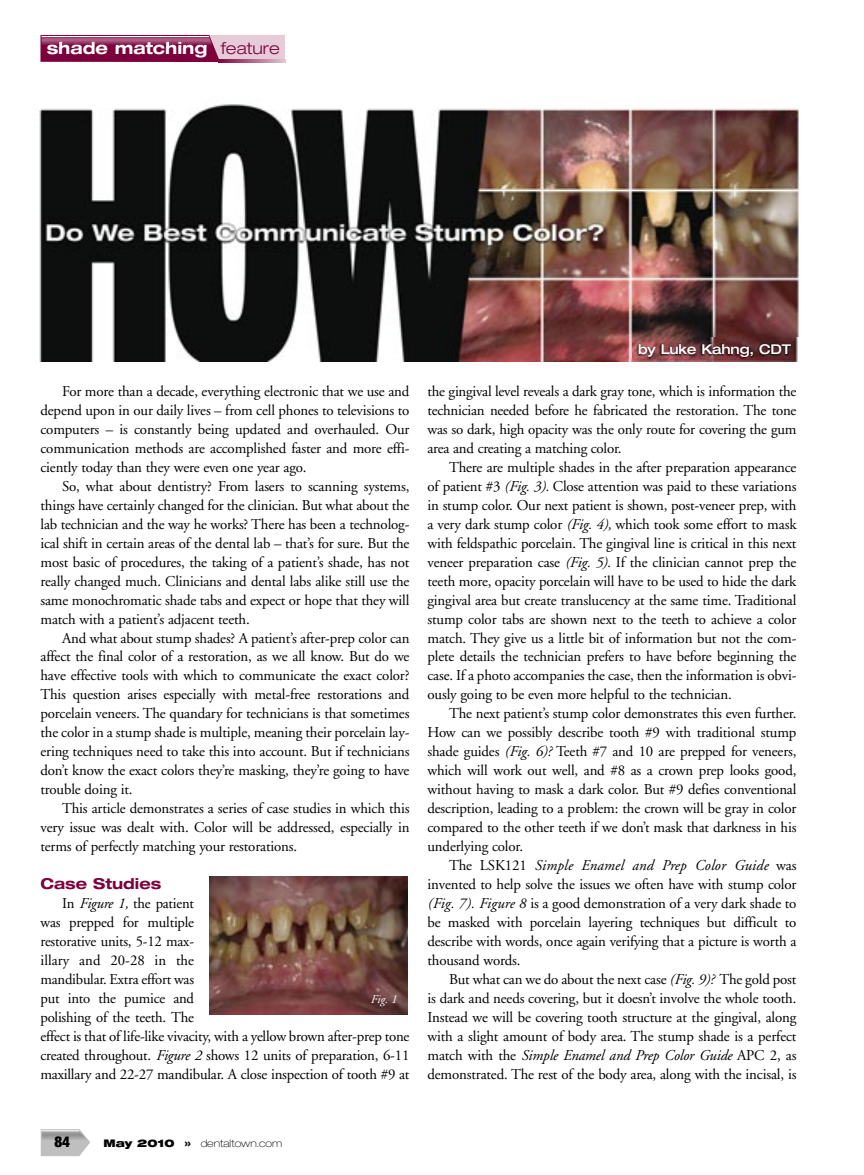
<style>
.page{position:relative;width:864px;height:1175px;background:#fff}
.page>*{position:absolute;margin:0;border:0;box-sizing:border-box;transform-origin:0 0}
.t1{font:700 expanded 16.5px "Helvetica Neue";color:#fff}
.t2{font:15px/18.9px "Adobe Garamond";letter-spacing:-.01em;color:#000;text-align:justify}
.t3{font:700 expanded 15px "Helvetica Neue";color:#7c003c}
.t4{font:900 condensed 15px "Helvetica Neue";color:#000}
.t5{font:500 expanded 13.5px "Helvetica Neue";letter-spacing:-.015em;color:#fff}
.t6{font:italic 12px "Adobe Garamond";color:#fff}
.t7{font:100 expanded 10.5px "Helvetica Neue";color:#000}
.s1{font-weight:300;color:#7c003c}
.s2{font-style:italic}
.s3{font-weight:900}
</style>
<div class="page">
<img style="left:39px;top:59px;width:761px;height:302px">
<svg style="left:40px;top:35px;width:245px;height:27px;background:#a44e77"></svg>
<img style="left:41px;top:36px;width:172px;height:11px">
<img style="left:47px;top:42px;width:157px;height:5px">
<svg style="left:219px;top:59px;width:66px;height:3px"></svg>
<hr style="left:42px;top:36px;width:167px;height:1px;background:#fff">
<svg style="left:41px;top:1129px;width:49px;height:27px"></svg>
<img style="left:42px;top:1130px;width:46px;height:11px">
<hr style="left:41px;top:1130px;width:38px;height:1px;background:#fff">
<img style="left:209px;top:876px;width:199px;height:138px">
<img style="left:633px;top:337px;width:167px;height:25px">
<p class="t1" style="left:47px;top:42px;width:235px">shade matching <span class="s1">feature</span></p>
<p class="t2" style="left:40px;top:383px;width:371px;text-indent:22px">For more than a decade, everything electronic that we use and depend upon in our daily lives – from cell phones to televisions to computers – is constantly being updated and overhauled. Our communication methods are accomplished faster and more effi&shy;ciently today than they were even one year ago.</p>
<p class="t2" style="left:40px;top:478px;width:371px;text-indent:22px">So, what about dentistry? From lasers to scanning systems, things have certainly changed for the clinician. But what about the lab technician and the way he works? There has been a technolog&shy;ical shift in certain areas of the dental lab – that’s for sure. But the most basic of procedures, the taking of a patient’s shade, has not really changed much. Clinicians and dental labs alike still use the same monochromatic shade tabs and expect or hope that they will match with a patient’s adjacent teeth.</p>
<p class="t2" style="left:40px;top:629px;width:371px;text-indent:22px">And what about stump shades? A patient’s after-prep color can affect the final color of a restoration, as we all know. But do we have effective tools with which to communicate the exact color?<br>This question arises especially with metal-free restorations and porcelain veneers. The quandary for technicians is that sometimes the color in a stump shade is multiple, meaning their porcelain lay&shy;ering techniques need to take this into account. But if technicians don’t know the exact colors they’re masking, they’re going to have trouble doing it.</p>
<p class="t2" style="left:40px;top:800px;width:370px;text-indent:22px">This article demonstrates a series of case studies in which this very issue was dealt with. Color will be addressed, especially in terms of perfectly matching your restorations.</p>
<p class="t3" style="left:40px;top:878px;width:122px">Case Studies</p>
<p class="t2" style="left:40px;top:895px;width:370px;text-align:left;text-indent:22px">In <span class="s2">Figure 1,</span> the patient<br>was prepped for multiple<br>restorative units, 5-12 max-<br>illary and 20-28 in the<br>mandibular. Extra effort was<br>put into the pumice and<br>polishing of the teeth. The<br>effect is that of life-like vivacity, with a yellow brown after-prep tone created throughout. <span class="s2">Figure 2</span> shows 12 units of preparation, 6-11 maxillary and 22-27 mandibular. A close inspection of tooth #9 at</p>
<p class="t6" style="left:370px;top:994px;width:28px">Fig. 1</p>
<p class="t5" style="left:638px;top:344px;width:155px">by Luke Kahng, CDT</p>
<p class="t2" style="left:428px;top:383px;width:371px">the gingival level reveals a dark gray tone, which is information the technician needed before he fabricated the restoration. The tone was so dark, high opacity was the only route for covering the gum area and creating a matching color.</p>
<p class="t2" style="left:428px;top:459px;width:370px;text-indent:22px">There are multiple shades in the after preparation appearance of patient #3 <span class="s2">(Fig. 3).</span> Close attention was paid to these variations in stump color. Our next patient is shown, post-veneer prep, with a very dark stump color <span class="s2">(Fig. 4),</span> which took some effort to mask with feldspathic porcelain. The gingival line is critical in this next veneer preparation case <span class="s2">(Fig. 5).</span> If the clinician cannot prep the teeth more, opacity porcelain will have to be used to hide the dark gingival area but create translucency at the same time. Traditional stump color tabs are shown next to the teeth to achieve a color match. They give us a little bit of information but not the com&shy;plete details the technician prefers to have before beginning the case. If a photo accompanies the case, then the information is obvi&shy;ously going to be even more helpful to the technician.</p>
<p class="t2" style="left:428px;top:705px;width:370px;text-indent:22px">The next patient’s stump color demonstrates this even further.<br>How can we possibly describe tooth #9 with traditional stump shade guides <span class="s2">(Fig. 6)?</span> Teeth #7 and 10 are prepped for veneers, which will work out well, and #8 as a crown prep looks good, without having to mask a dark color. But #9 defies conventional description, leading to a problem: the crown will be gray in color compared to the other teeth if we don’t mask that darkness in his underlying color.</p>
<p class="t2" style="left:428px;top:857px;width:370px;text-indent:22px">The LSK121 <span class="s2">Simple Enamel and Prep Color Guide</span> was invented to help solve the issues we often have with stump color <span class="s2">(Fig. 7). Figure 8</span> is a good demonstration of a very dark shade to be masked with porcelain layering techniques but difficult to describe with words, once again verifying that a picture is worth a thousand words.</p>
<p class="t2" style="left:428px;top:971px;width:370px;text-indent:22px">But what can we do about the next case <span class="s2">(Fig. 9)?</span> The gold post is dark and needs covering, but it doesn’t involve the whole tooth.<br>Instead we will be covering tooth structure at the gingival, along with a slight amount of body area. The stump shade is a perfect match with the <span class="s2">Simple Enamel and Prep Color Guide</span> APC 2, as demonstrated. The rest of the body area, along with the incisal, is</p>
<p class="t4" style="left:54px;top:1136px;width:17px">84</p>
<p class="t7" style="left:104px;top:1139px;width:180px"><span class="s3">May 2010 »</span> dentaltown.com</p>
</div>
